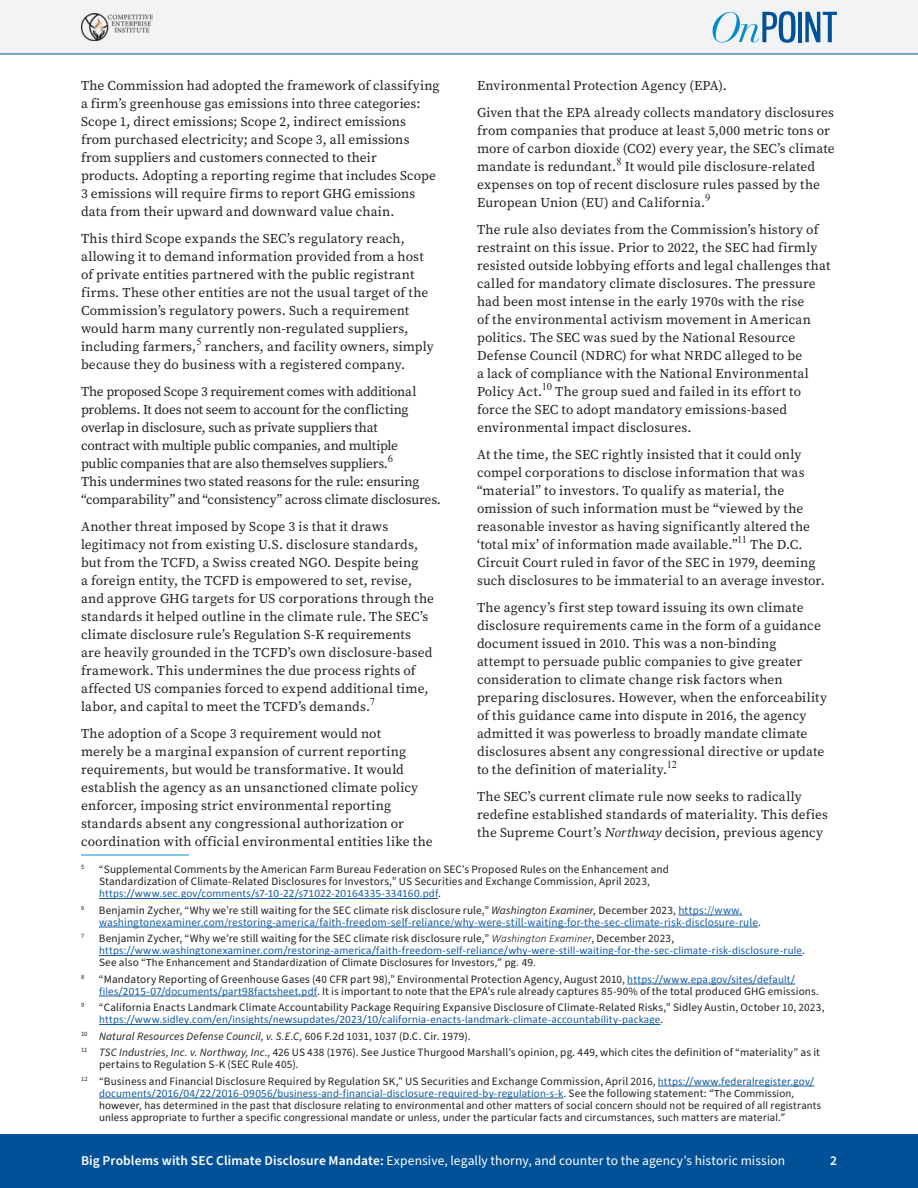
<style>
.page{position:relative;width:918px;height:1188px;background:#fff}
.page>*{position:absolute;margin:0;border:0;box-sizing:border-box;transform-origin:0 0}
.t1{font:13.5px/18px "Source Serif Pro";letter-spacing:.01em;color:#231f20}
.t2{font:13.5px/18px "Source Serif Pro";letter-spacing:-.015em;color:#231f20}
.t3{font:13.5px "Source Sans Pro";letter-spacing:.005em;color:#fff}
.t4{font:600 13.5px "Source Sans Pro";color:#fff}
.Footnote_Text{font:11.25px/12px "Source Sans Pro";letter-spacing:.01em;color:#231f20}
.Footnote_Text-2{font:11.25px/12px "Calibri";letter-spacing:.015em;color:#231f20}
.Footnote_Text-3{font:11.25px/12px "Calibri";letter-spacing:.015em;color:#175d9e}
.Footnote_Text-4{font:11.25px/12px "Source Sans Pro";letter-spacing:.01em;color:#175d9e}
.Footnote_Text-5{font:italic 11.25px "Source Sans Pro";letter-spacing:.01em;color:#231f20}
.Footnote_Text-6{font:6.6px "Source Sans Pro";color:#231f20}
.s1{font-family:"Calibri";color:#175d9e}
.s2{color:#231f20}
.s3{font-style:italic;color:#231f20}
.s4{font-family:"Source Sans Pro";color:#231f20}
.s5{font-weight:300;font-style:italic;color:#231f20}
.s6{font-style:normal}
.s7{font-style:italic}
.s8{font-family:"Source Sans Pro"}
.s9{color:#175d9e}
.s10{font-weight:600}
</style>
<div class="page">
<hr style="left:81px;top:855px;width:108px;height:1px;background:#008ccf">
<hr style="left:99px;top:898px;width:339px;height:1px;background:#175d9e">
<hr style="left:678px;top:915px;width:64px;height:1px;background:#175d9e">
<hr style="left:99px;top:927px;width:659px;height:1px;background:#175d9e">
<hr style="left:99px;top:955px;width:703px;height:1px;background:#175d9e">
<hr style="left:627px;top:984px;width:168px;height:1px;background:#175d9e">
<hr style="left:99px;top:996px;width:218px;height:1px;background:#175d9e">
<hr style="left:99px;top:1024px;width:562px;height:1px;background:#175d9e">
<hr style="left:658px;top:1086px;width:156px;height:1px;background:#175d9e">
<hr style="left:99px;top:1098px;width:465px;height:1px;background:#175d9e">
<div style="left:0;top:0;width:918px;height:54px;background:#f2f3f4"></div>
<svg style="left:713px;top:11px;width:83px;height:32px"></svg>
<svg style="left:805px;top:12px;width:32px;height:30px"></svg>
<hr style="left:798px;top:12px;width:4px;height:30px;background:#015198">
<div style="left:0;top:1134px;width:918px;height:54px;background:#015198"></div>
<img style="left:81px;top:14px;width:72px;height:26px">
<p class="t1" style="left:81px;top:77px;width:360px">The Commission had adopted the framework of classifying a firm’s greenhouse gas emissions into three categories:<br>Scope 1, direct emissions; Scope 2, indirect emissions from purchased electricity; and Scope 3, all emissions from suppliers and customers connected to their<br>products. Adopting a reporting regime that includes Scope 3 emissions will require firms to report GHG emissions data from their upward and downward value chain.</p>
<p class="t1" style="left:81px;top:230px;width:354px">This third Scope expands the SEC’s regulatory reach, allowing it to demand information provided from a host of private entities partnered with the public registrant firms. These other entities are not the usual target of the Commission’s regulatory powers. Such a requirement would harm many currently non-regulated suppliers, including farmers,<sup>5</sup> ranchers, and facility owners, simply because they do business with a registered company.</p>
<p class="t2" style="left:81px;top:383px;width:362px">The proposed Scope 3 requirement comes with additional problems. It does not seem to account for the conflicting overlap in disclosure, such as private suppliers that<br>contract with multiple public companies, and multiple<br>public companies that are also themselves suppliers.<sup>6<br></sup>This undermines two stated reasons for the rule: ensuring “comparability” and “consistency” across climate disclosures.</p>
<p class="t1" style="left:81px;top:518px;width:355px">Another threat imposed by Scope 3 is that it draws legitimacy not from existing U.S. disclosure standards, but from the TCFD, a Swiss created NGO. Despite being<br>a foreign entity, the TCFD is empowered to set, revise, and approve GHG targets for US corporations through the standards it helped outline in the climate rule. The SEC’s climate disclosure rule’s Regulation S-K requirements are heavily grounded in the TCFD’s own disclosure-based framework. This undermines the due process rights of affected US companies forced to expend additional time, labor, and capital to meet the TCFD’s demands.<sup>7</sup></p>
<p class="t1" style="left:81px;top:725px;width:353px">The adoption of a Scope 3 requirement would not<br>merely be a marginal expansion of current reporting requirements, but would be transformative. It would establish the agency as an unsanctioned climate policy enforcer, imposing strict environmental reporting standards absent any congressional authorization or coordination with official environmental entities like the</p>
<p class="Footnote_Text-6" style="left:81px;top:863px;width:5px">5</p>
<p class="Footnote_Text" style="left:99px;top:864px;width:572px">“Supplemental Comments by the American Farm Bureau Federation on SEC’s Proposed Rules on the Enhancement and<br>Standardization of Climate-Related Disclosures for Investors,” US Securities and Exchange Commission, April 2023, <span class="s1">https://www.sec.gov/comments/s7-10-22/s71022-20164335-334160.pdf</span>.</p>
<p class="Footnote_Text-6" style="left:81px;top:903px;width:5px">6</p>
<p class="Footnote_Text-4" style="left:99px;top:904px;width:663px"><span class="s2">Benjamin Zycher, “Why we’re still waiting for the SEC climate risk disclosure rule,”</span> <span class="s3">Washington Examiner,</span> <span class="s2">December 2023,</span> https://www. washingtonexaminer.com/restoring-america/faith-freedom-self-reliance/why-were-still-waiting-for-the-sec-climate-risk-disclosure-rule<span class="s2">.</span></p>
<p class="Footnote_Text-6" style="left:81px;top:932px;width:5px">7</p>
<p class="Footnote_Text-3" style="left:99px;top:932px;width:707px"><span class="s4">Benjamin Zycher, “Why we’re still waiting for the SEC climate risk disclosure rule,”</span> <span class="s5">Washington Examiner</span><span class="s4">, December 2023, </span>https://www.washingtonexaminer.com/restoring-america/faith-freedom-self-reliance/why-were-still-waiting-for-the-sec-climate-risk-disclosure-rule<span class="s4">.<br>See also “</span><span class="s2">The Enhancement and Standardization of Climate Disclosures for Investors,” pg. 49.</span></p>
<p class="Footnote_Text-6" style="left:81px;top:972px;width:5px">8</p>
<p class="Footnote_Text" style="left:99px;top:973px;width:722px">“Mandatory Reporting of Greenhouse Gases (40 CFR part 98),” Environmental Protection Agency, August 2010, <span class="s1">https://www.epa.gov/sites/default/ files/2015-07/documents/part98factsheet.pdf</span>. It is important to note that the EPA’s rule already captures 85-90% of the total produced GHG emissions.</p>
<p class="Footnote_Text-6" style="left:81px;top:1001px;width:5px">9</p>
<p class="Footnote_Text" style="left:99px;top:1002px;width:727px">“California Enacts Landmark Climate Accountability Package Requiring Expansive Disclosure of Climate-Related Risks,” Sidley Austin, October 10, 2023, <span class="s1">https://www.sidley.com/en/insights/newsupdates/2023/10/california-enacts-landmark-climate-accountability-package</span>.</p>
<p class="Footnote_Text-5" style="left:81px;top:1028px;width:391px"><sup>10</sup> Natural Resources Defense Council, v. S.E.C, <span class="s6">606 F.2d 1031, 1037 (D.C. Cir. 1979).</span></p>
<p class="Footnote_Text" style="left:99px;top:1047px;width:723px;text-indent:-18px"><sup>11</sup> <span class="s7">TSC Industries, Inc. v. Northway, Inc.,</span> 426 US 438 (1976). See Justice Thurgood Marshall’s opinion, pg. 449, which cites the definition of “materiality” as it pertains to Regulation S-K (SEC Rule 405).</p>
<p class="Footnote_Text-2" style="left:99px;top:1074px;width:724px;text-indent:-18px"><sup>12</sup> <span class="s8">“Business and Financial Disclosure Required by Regulation SK,” US Securities and Exchange Commission, April 2016,</span> <span class="s9">https://www.federalregister.gov/ documents/2016/04/22/2016-09056/business-and-financial-disclosure-required-by-regulation-s-k</span><span class="s8">. See the following statement:</span> “The Commission, however, has determined in the past that disclosure relating to environmental and other matters of social concern should not be required of all registrants unless appropriate to further a specific congressional mandate or unless, under the particular facts and circumstances, such matters are material.”</p>
<p class="t1" style="left:477px;top:77px;width:251px">Environmental Protection Agency (EPA).</p>
<p class="t1" style="left:477px;top:104px;width:359px">Given that the EPA already collects mandatory disclosures from companies that produce at least 5,000 metric tons or more of carbon dioxide (CO2) every year, the SEC’s climate mandate is redundant.<sup>8</sup> It would pile disclosure-related expenses on top of recent disclosure rules passed by the European Union (EU) and California.<sup>9</sup></p>
<p class="t1" style="left:477px;top:221px;width:355px">The rule also deviates from the Commission’s history of restraint on this issue. Prior to 2022, the SEC had firmly resisted outside lobbying efforts and legal challenges that called for mandatory climate disclosures. The pressure had been most intense in the early 1970s with the rise<br>of the environmental activism movement in American politics. The SEC was sued by the National Resource Defense Council (NDRC) for what NRDC alleged to be<br>a lack of compliance with the National Environmental Policy Act.<sup>10</sup> The group sued and failed in its effort to force the SEC to adopt mandatory emissions-based environmental impact disclosures.</p>
<p class="t1" style="left:477px;top:446px;width:349px">At the time, the SEC rightly insisted that it could only compel corporations to disclose information that was “material” to investors. To qualify as material, the omission of such information must be “viewed by the reasonable investor as having significantly altered the ‘total mix’ of information made available.”<sup>11</sup> The D.C.<br>Circuit Court ruled in favor of the SEC in 1979, deeming such disclosures to be immaterial to an average investor.</p>
<p class="t1" style="left:477px;top:599px;width:352px">The agency’s first step toward issuing its own climate disclosure requirements came in the form of a guidance document issued in 2010. This was a non-binding attempt to persuade public companies to give greater consideration to climate change risk factors when preparing disclosures. However, when the enforceability of this guidance came into dispute in 2016, the agency admitted it was powerless to broadly mandate climate disclosures absent any congressional directive or update to the definition of materiality.<sup>12</sup></p>
<p class="t1" style="left:477px;top:788px;width:353px">The SEC’s current climate rule now seeks to radically redefine established standards of materiality. This defies the Supreme Court’s <span class="s7">Northway</span> decision, previous agency</p>
<p class="t3" style="left:81px;top:1152px;width:706px"><span class="s10">Big Problems with SEC Climate Disclosure Mandate:</span> Expensive, legally thorny, and counter to the agency’s historic mission</p>
<p class="t4" style="left:830px;top:1152px;width:8px">2</p>
</div>
